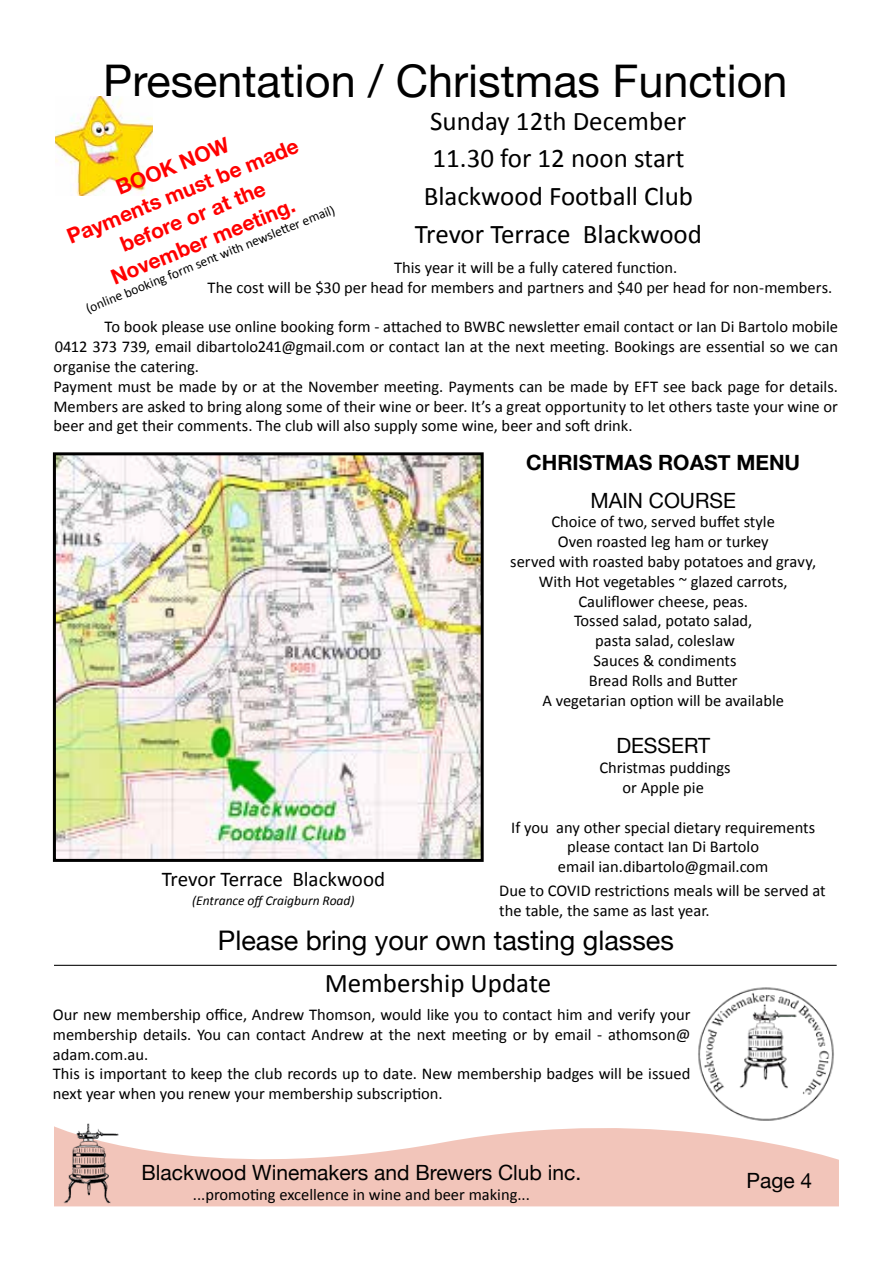
<style>
.page{position:relative;width:893px;height:1263px;background:#fff}
.page>*{position:absolute;margin:0;border:0;box-sizing:border-box;transform-origin:0 0}
.t1{font:45px "Helvetica Neue";color:#000}
.t2{font:27px/37.8px "Calibri";color:#000;text-align:center}
.t3{font:27px "Helvetica Neue";color:#000}
.t4{font:21px "Helvetica Neue";color:#000}
.t5{font:700 21px/27px "Helvetica Neue";color:#f00;text-align:center}
.t6{font:21px "Calibri";color:#000}
.t7{font:700 21px "Helvetica Neue";color:#000}
.t8{font:16.5px/19.8px "Calibri";color:#000}
.t9{font:13.5px "Calibri";color:#000}
.t10{font:italic 13.5px "Calibri";color:#000}
</style>
<div class="page">
<svg style="left:54px;top:1128px;width:785px;height:78px;fill:#f2c5ba"></svg>
<img style="left:54px;top:1123px;width:73px;height:82px">
<img style="left:55px;top:97px;width:97px;height:99px">
<img style="left:57px;top:456px;width:423px;height:402px">
<div style="left:53px;top:452px;width:431px;height:410px;border:3px solid #000"></div>
<img style="left:698px;top:987px;width:136px;height:134px">
<hr style="left:54px;top:965px;width:783px;height:1px;background:#000">
<h1 class="t1" style="left:103px;top:48px;width:686px">Presentation / Christmas Function</h1>
<p class="t5" style="left:53px;top:200px;width:249px;rotate:-22deg">BOOK NOW<br>Payments must be made before or at the<br>November meeting.</p>
<h2 class="t2" style="left:415px;top:100px;width:289px">Sunday 12th December<br>11.30 for 12 noon start<br>Blackwood Football Club<br>Trevor Terrace Blackwood</h2>
<p class="t9" style="left:83px;top:301px;width:269px;rotate:-22deg">(online booking form sent with newslett er email)</p>
<p class="t8" style="left:208px;top:257px;width:626px;text-indent:186px">This year it will be a fully catered function.<br>The cost will be $30 per head for members and partners and $40 per head for non-members.</p>
<p class="t8" style="left:53px;top:316px;width:786px;text-indent:51px">To book please use online booking form - attached to BWBC newsletter email contact or Ian Di Bartolo mobile 0412 373 739, email dibartolo241@gmail.com or contact Ian at the next meeting. Bookings are essential so we can organise the catering.<br>Payment must be made by or at the November meeting. Payments can be made by EFT see back page for details.<br>Members are asked to bring along some of their wine or beer. It’s a great opportunity to let others taste your wine or beer and get their comments. The club will also supply some wine, beer and soft drink.</p>
<p class="t6" style="left:162px;top:866px;width:225px">Trevor Terrace Blackwood</p>
<p class="t10" style="left:192px;top:892px;width:164px">(Entrance off Craigburn Road)</p>
<p class="t7" style="left:526px;top:446px;width:275px">CHRISTMAS ROAST MENU</p>
<p class="t4" style="left:590px;top:485px;width:147px">MAIN COURSE</p>
<p class="t8" style="left:510px;top:511px;width:307px;text-align:center">Choice of two, served buffet style<br>Oven roasted leg ham or turkey<br>served with roasted baby potatoes and gravy,<br>With Hot vegetables ~ glazed carrots,<br>Cauliflower cheese, peas.<br>Tossed salad, potato salad,<br>pasta salad, coleslaw<br>Sauces &amp; condiments<br>Bread Rolls and Butter<br>A vegetarian option will be available</p>
<p class="t4" style="left:616px;top:731px;width:95px">DESSERT</p>
<p class="t8" style="left:599px;top:757px;width:133px;text-align:center">Christmas puddings or Apple pie</p>
<p class="t8" style="left:511px;top:816px;width:305px;text-align:center">If you any other special dietary requirements please contact Ian Di Bartolo<br>email ian.dibartolo@gmail.com</p>
<p class="t8" style="left:499px;top:880px;width:328px">Due to COVID restrictions meals will be served at the table, the same as last year.</p>
<h2 class="t3" style="left:218px;top:921px;width:458px">Please bring your own tasting glasses</h2>
<h2 class="t2" style="left:325px;top:963px;width:228px">Membership Update</h2>
<p class="t8" style="left:53px;top:1004px;width:639px">Our new membership office, Andrew Thomson, would like you to contact him and verify your membership details. You can contact Andrew at the next meeting or by email - athomson@ adam.com.au.<br>This is important to keep the club records up to date. New membership badges will be issued next year when you renew your membership subscription.</p>
<p class="t4" style="left:141px;top:1158px;width:441px">Blackwood Winemakers and Brewers Club inc.</p>
<p class="t8" style="left:193px;top:1184px;width:339px">...promoting excellence in wine and beer making...</p>
<p class="t4" style="left:746px;top:1165px;width:67px">Page 4</p>
</div>
